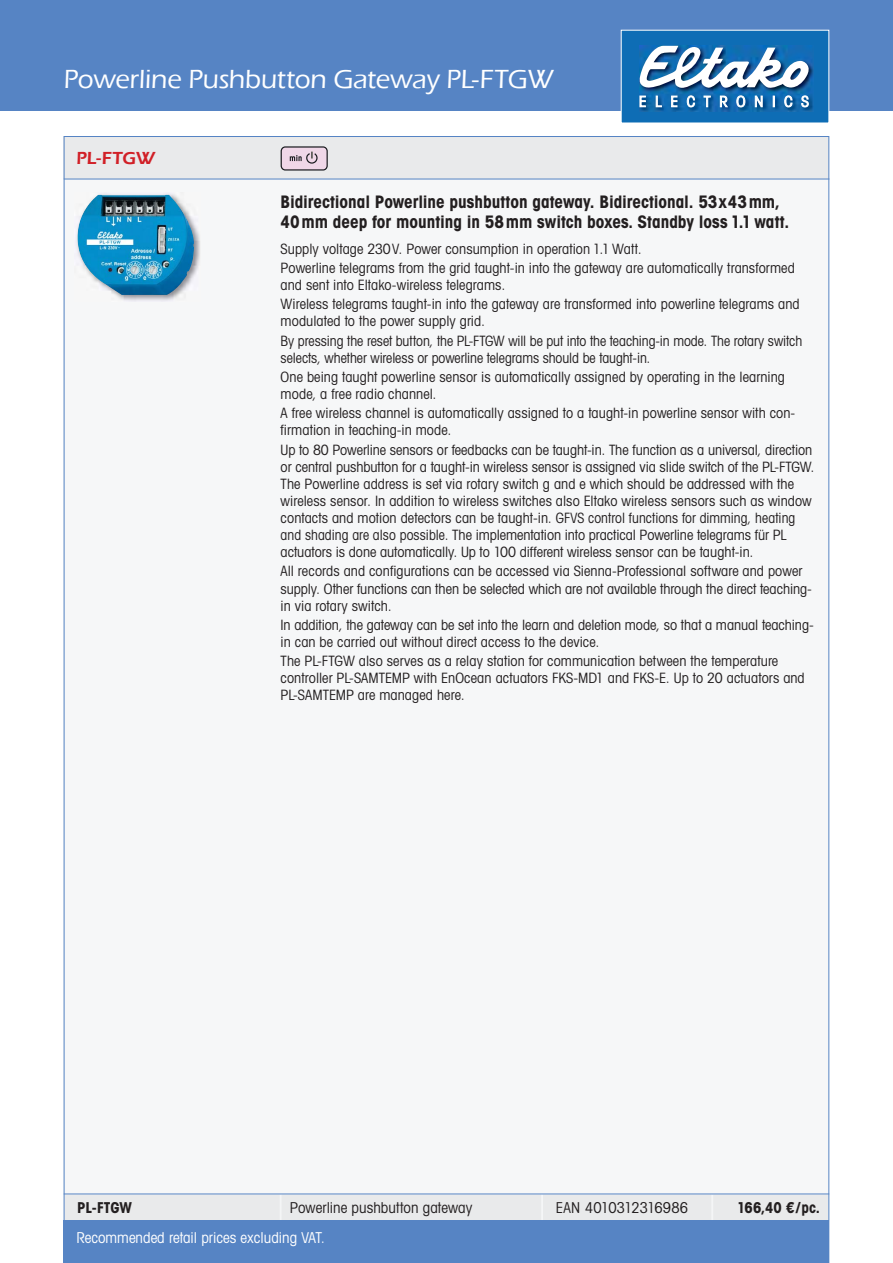
<style>
.page{position:relative;width:893px;height:1263px;background:#fff}
.page>*{position:absolute;margin:0;border:0;box-sizing:border-box;transform-origin:0 0}
.t1{font:500 27px "Eras ITC";letter-spacing:-.005em;color:#fff}
.t2{font:600 18px "Eras ITC";letter-spacing:-.01em;color:#d12027}
.t3{font:700 condensed 17.25px/20.7px "Avant Garde";color:#231f20}
.t4{font:condensed 15px "Avant Garde";letter-spacing:.005em;color:#231f20}
.t5{font:condensed 15px "Avant Garde";color:#fff}
.t6{font:700 condensed 15px "Avant Garde";color:#231f20}
.t7{font:condensed 14.25px/17.1px "Avant Garde";color:#231f20}
</style>
<div class="page">
<div style="left:0;top:0;width:893px;height:111px;background:#5684c4"></div>
<div style="left:621px;top:30px;width:208px;height:93px;background:#0e6db5"></div>
<img style="left:639px;top:60px;width:174px;height:52px">
<img style="left:639px;top:46px;width:170px;height:62px">
<div style="left:64px;top:136px;width:765px;height:1084px;background:#f6f7f8"></div>
<img style="left:75px;top:192px;width:126px;height:110px">
<img style="left:77px;top:195px;width:117px;height:100px">
<div style="left:64px;top:1220px;width:765px;height:43px;background:#5684c4"></div>
<h1 class="t1" style="left:64px;top:64px;width:491px">Powerline Pushbutton Gateway PL-FTGW</h1>
<p class="t2" style="left:76px;top:148px;width:80px">PL-FTGW</p>
<p class="t2" style="left:102px;top:148px;width:59px">SAM1L</p>
<p class="t3" style="left:281px;top:192px;width:510px">Bidirectional Powerline pushbutton gateway. Bidirectional. 53x43mm,<br>40mm deep for mounting in 58mm switch boxes. Standby loss 1.1 watt.</p>
<p class="t7" style="left:281px;top:240px;width:516px;line-height:19.2px">Supply voltage 230V. Power consumption in operation 1.1 Watt.<br>Powerline telegrams from the grid taught-in into the gateway are automatically transformed</p>
<p class="t7" style="left:281px;top:277px;width:520px;line-height:19.2px">and sent into Eltako-wireless telegrams.<br>Wireless telegrams taught-in into the gateway are transformed into powerline telegrams and</p>
<p class="t7" style="left:281px;top:313px;width:523px;line-height:19.2px">modulated to the power supply grid.<br>By pressing the reset button, the PL-FTGW will be put into the teaching-in mode. The rotary switch</p>
<p class="t7" style="left:281px;top:349px;width:506px;line-height:19.2px">selects, whether wireless or powerline telegrams should be taught-in.<br>One being taught powerline sensor is automatically assigned by operating in the learning</p>
<p class="t7" style="left:281px;top:386px;width:516px;line-height:19.2px">mode, a free radio channel.<br>A free wireless channel is automatically assigned to a taught-in powerline sensor with con-</p>
<p class="t7" style="left:281px;top:422px;width:533px;line-height:19.2px">firmation in teaching-in mode.<br>Up to 80 Powerline sensors or feedbacks can be taught-in. The function as a universal, direction</p>
<p class="t7" style="left:281px;top:459px;width:535px">or central pushbutton for a taught-in wireless sensor is assigned via slide switch of the PL-FTGW.<br>The Powerline address is set via rotary switch g and e which should be addressed with the wireless sensor. In addition to wireless switches also Eltako wireless sensors such as window contacts and motion detectors can be taught-in. GFVS control functions for dimming, heating and shading are also possible. The implementation into practical Powerline telegrams für PL actuators is done automatically. Up to 100 different wireless sensor can be taught-in.</p>
<p class="t7" style="left:281px;top:564px;width:533px">All records and configurations can be accessed via Sienna-Professional software and power supply. Other functions can then be selected which are not available through the direct teaching&shy;in via rotary switch.</p>
<p class="t7" style="left:281px;top:618px;width:535px">In addition, the gateway can be set into the learn and deletion mode, so that a manual teaching&shy;in can be carried out without direct access to the device.</p>
<p class="t7" style="left:281px;top:654px;width:526px">The PL-FTGW also serves as a relay station for communication between the temperature controller PL-SAMTEMP with EnOcean actuators FKS-MD1 and FKS-E. Up to 20 actuators and<br>PL-SAMTEMP are managed here.</p>
<p class="t6" style="left:77px;top:1203px;width:56px">PL-FTGW</p>
<p class="t4" style="left:290px;top:1202px;width:184px">Powerline pushbutton gateway</p>
<p class="t4" style="left:556px;top:1202px;width:134px">EAN 4010312316986</p>
<p class="t6" style="left:737px;top:1203px;width:84px">166,40 €/pc.</p>
<p class="t5" style="left:76px;top:1232px;width:250px">Recommended retail prices excluding VAT.</p>
</div>
